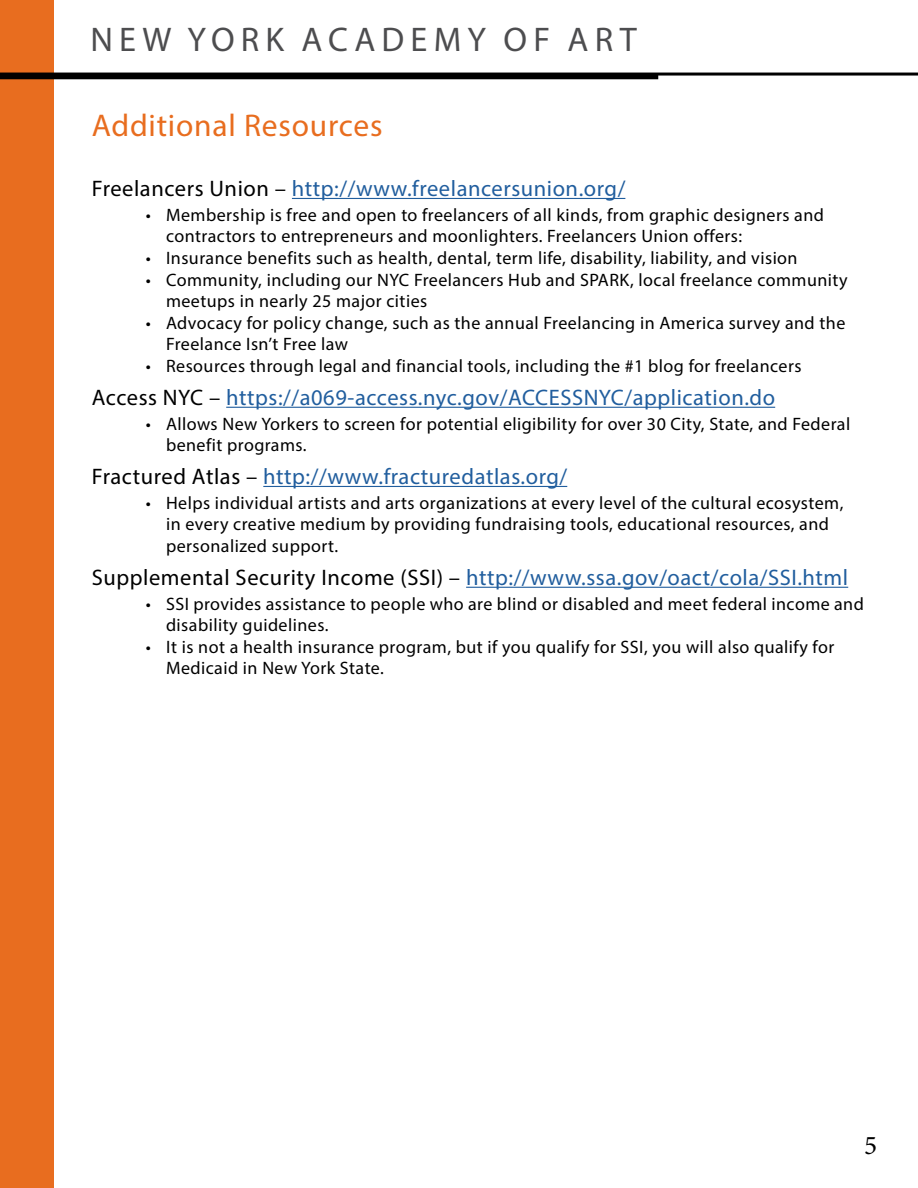
<style>
.page{position:relative;width:918px;height:1188px;background:#fff}
.page>*{position:absolute;margin:0;border:0;box-sizing:border-box;transform-origin:0 0}
.t1{font:34.35px "Myriad Pro";letter-spacing:.18em;color:#4d4d4f}
.t2{font:31.5px "Myriad Pro";letter-spacing:.025em;color:#e86d1f}
.t3{font:27px "Minion Pro";color:#000}
.t4{font:22.5px "Myriad Pro";letter-spacing:.025em;color:#215e9e}
.t5{font:18px/21.6px "Myriad Pro";letter-spacing:.025em;color:#000}
.s1{color:#000}
</style>
<div class="page">
<div style="left:0;top:0;width:54px;height:1188px;background:#e86d1f"></div>
<hr style="left:292px;top:198px;width:333px;height:1px;background:#215e9e">
<hr style="left:226px;top:407px;width:549px;height:1px;background:#215e9e">
<hr style="left:263px;top:486px;width:304px;height:1px;background:#215e9e">
<hr style="left:466px;top:587px;width:382px;height:1px;background:#215e9e">
<hr style="left:0;top:73px;width:918px;height:3px;background:#000">
<hr style="left:0;top:75px;width:658px;height:4px;background:#000">
<h1 class="t1" style="left:90px;top:19px;width:548px">NEW YORK ACADEMY OF ART</h1>
<h2 class="t2" style="left:92px;top:106px;width:292px">Additional Resources</h2>
<p class="t4" style="left:92px;top:175px;width:535px"><span class="s1">Freelancers Union –</span> http://www.freelancersunion.org/</p>
<p class="t5" style="left:166px;top:204px;width:659px;text-indent:-20px">• Membership is free and open to freelancers of all kinds, from graphic designers and contractors to entrepreneurs and moonlighters. Freelancers Union offers:</p>
<p class="t5" style="left:146px;top:247px;width:653px">• Insurance benefits such as health, dental, term life, disability, liability, and vision</p>
<p class="t5" style="left:166px;top:268px;width:683px;text-indent:-20px">• Community, including our NYC Freelancers Hub and SPARK, local freelance community meetups in nearly 25 major cities</p>
<p class="t5" style="left:166px;top:312px;width:681px;text-indent:-20px">• Advocacy for policy change, such as the annual Freelancing in America survey and the<br>Freelance Isn’t Free law</p>
<p class="t5" style="left:146px;top:355px;width:657px">• Resources through legal and financial tools, including the #1 blog for freelancers</p>
<p class="t4" style="left:92px;top:384px;width:685px"><span class="s1">Access NYC –</span> https://a069-access.nyc.gov/ACCESSNYC/application.do</p>
<p class="t5" style="left:166px;top:412px;width:686px;text-indent:-20px">• Allows New Yorkers to screen for potential eligibility for over 30 City, State, and Federal benefit programs.</p>
<p class="t4" style="left:92px;top:463px;width:477px"><span class="s1">Fractured Atlas –</span> http://www.fracturedatlas.org/</p>
<p class="t5" style="left:166px;top:492px;width:679px;text-indent:-20px">• Helps individual artists and arts organizations at every level of the cultural ecosystem, in every creative medium by providing fundraising tools, educational resources, and personalized support.</p>
<p class="t4" style="left:92px;top:564px;width:758px"><span class="s1">Supplemental Security Income (SSI) –</span> http://www.ssa.gov/oact/cola/SSI.html</p>
<p class="t5" style="left:166px;top:592px;width:699px;text-indent:-20px">• SSI provides assistance to people who are blind or disabled and meet federal income and disability guidelines.</p>
<p class="t5" style="left:166px;top:636px;width:670px;text-indent:-20px">• It is not a health insurance program, but if you qualify for SSI, you will also qualify for<br>Medicaid in New York State.</p>
<h3 class="t3" style="left:864px;top:1127px;width:14px">5</h3>
</div>
